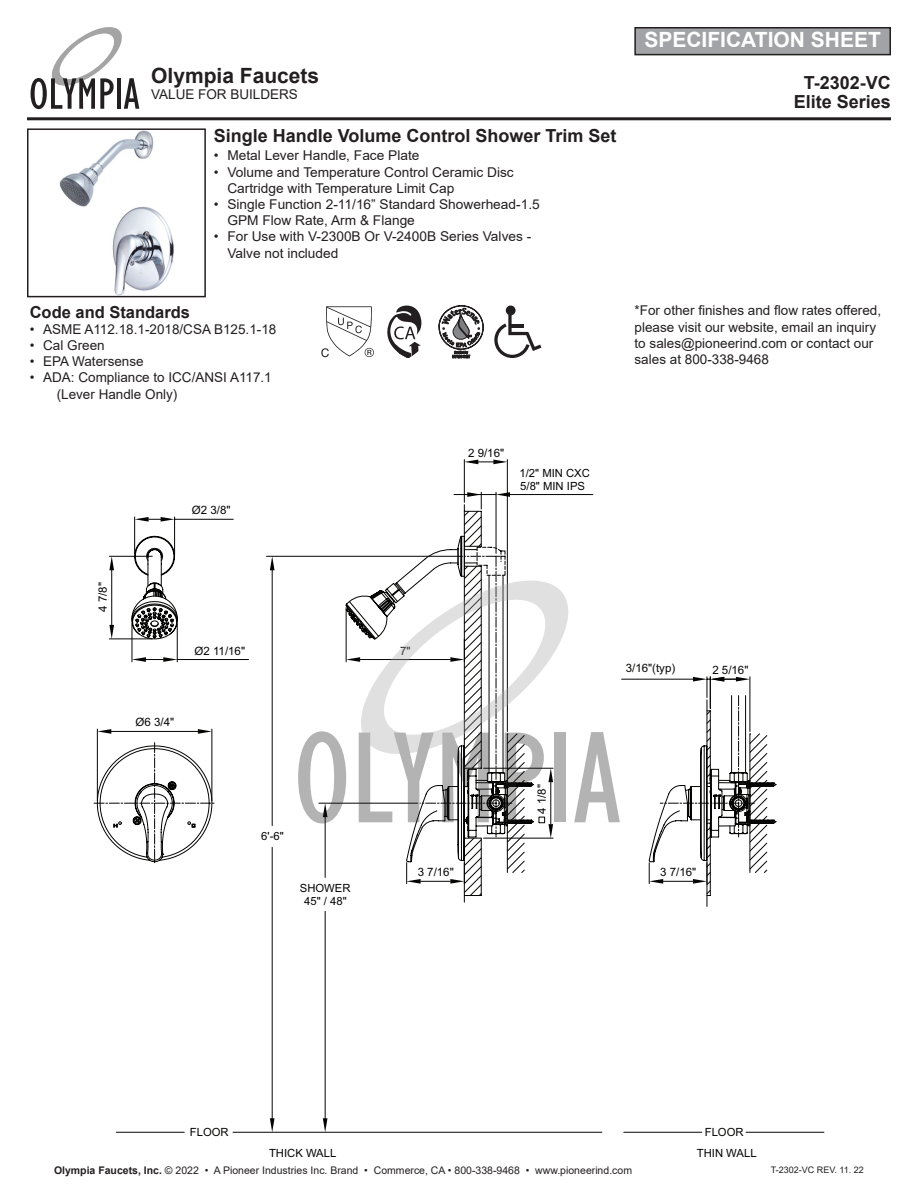
<style>
.page{position:relative;width:918px;height:1188px;background:#fff}
.page>*{position:absolute;margin:0;border:0;box-sizing:border-box;transform-origin:0 0}
.t1{font:700 21px "Arial";color:#fff}
.t2{font:700 21px "Arial";color:#231f20}
.t3{font:700 18px "Arial";color:#231f20}
.t4{font:700 16.5px "Arial";color:#231f20}
.t5{font:13.5px/16.2px "Arial";color:#231f20}
.t6{font:11.55px "Arial";color:#040503}
.t7{font:11.25px/13.5px "Arial";color:#040503}
.t8{font:10.5px "Arial";color:#231f20}
.t9{font:9px "Arial";color:#231f20}
.s1{font-weight:700}
</style>
<div class="page">
<svg style="left:493px;top:460px;width:14px;height:4px"></svg>
<svg style="left:464px;top:460px;width:14px;height:4px"></svg>
<hr style="left:506px;top:494px;width:87px;height:1px;background:#040503">
<svg style="left:454px;top:492px;width:56px;height:20px"></svg>
<hr style="left:116px;top:1132px;width:68px;height:1px;background:#040503">
<hr style="left:624px;top:1132px;width:78px;height:1px;background:#040503">
<hr style="left:325px;top:911px;width:1px;height:212px;background:#040503">
<svg style="left:323px;top:1118px;width:4px;height:14px"></svg>
<hr style="left:272px;top:847px;width:1px;height:276px;background:#040503">
<svg style="left:270px;top:1118px;width:5px;height:14px"></svg>
<hr style="left:233px;top:1132px;width:369px;height:1px;background:#040503">
<hr style="left:746px;top:1132px;width:78px;height:1px;background:#040503">
<hr style="left:134px;top:517px;width:1px;height:37px;background:#040503">
<hr style="left:174px;top:517px;width:1px;height:37px;background:#040503">
<hr style="left:175px;top:519px;width:58px;height:1px;background:#040503">
<svg style="left:135px;top:517px;width:40px;height:5px"></svg>
<svg style="left:31px;top:27px;width:108px;height:82px"></svg>
<hr style="left:27px;top:117px;width:864px;height:3px;background:#231f20">
<img style="left:59px;top:131px;width:115px;height:163px">
<div style="left:27px;top:128px;width:179px;height:169px;border:2px solid #231f20"></div>
<div style="left:635px;top:28px;width:255px;height:27px;background:#a1a3a6"></div>
<div style="left:634px;top:27px;width:257px;height:28px;border:2px solid #231f20"></div>
<svg style="left:94px;top:534px;width:683px;height:362px"></svg>
<svg style="left:387px;top:306px;width:34px;height:52px"></svg>
<svg style="left:321px;top:306px;width:53px;height:51px"></svg>
<svg style="left:439px;top:306px;width:44px;height:52px"></svg>
<svg style="left:494px;top:314px;width:47px;height:44px"></svg>
<div style="left:506px;top:306px;width:10px;height:9px;background:#231f20;border-radius:50%"></div>
<p class="t2" style="left:151px;top:61px;width:170px">Olympia Faucets</p>
<p class="t5" style="left:151px;top:87px;width:148px">VALUE FOR BUILDERS</p>
<p class="t3" style="left:214px;top:123px;width:404px">Single Handle Volume Control Shower Trim Set</p>
<p class="t5" style="left:214px;top:147px;width:207px">• Metal Lever Handle, Face Plate</p>
<p class="t5" style="left:227px;top:164px;width:288px;text-indent:-14px">• Volume and Temperature Control Ceramic Disc<br>Cartridge with Temperature Limit Cap</p>
<p class="t5" style="left:227px;top:196px;width:314px;text-indent:-14px">• Single Function 2-11/16” Standard Showerhead-1.5<br>GPM Flow Rate, Arm &amp; Flange</p>
<p class="t5" style="left:227px;top:228px;width:306px;text-indent:-14px">• For Use with V-2300B Or V-2400B Series Valves -<br>Valve not included</p>
<p class="t1" style="left:644px;top:25px;width:238px">SPECIFICATION SHEET</p>
<p class="t3" style="left:804px;top:70px;width:89px">T-2302-VC</p>
<p class="t3" style="left:794px;top:89px;width:99px">Elite Series</p>
<p class="t4" style="left:30px;top:300px;width:162px">Code and Standards</p>
<p class="t5" style="left:30px;top:321px;width:248px">• ASME A112.18.1-2018/CSA B125.1-18</p>
<p class="t5" style="left:30px;top:337px;width:77px">• Cal Green</p>
<p class="t5" style="left:30px;top:353px;width:116px">• EPA Watersense</p>
<p class="t5" style="left:57px;top:369px;width:217px;text-indent:-27px">• ADA: Compliance to ICC/ANSI A117.1 (Lever Handle Only)</p>
<p class="t6" style="left:192px;top:502px;width:40px">Ø2 3/8"</p>
<p class="t6" style="left:468px;top:445px;width:38px">2 9/16"</p>
<p class="t7" style="left:520px;top:466px;width:72px">1/2" MIN CXC<br>5/8" MIN IPS</p>
<p class="t5" style="left:635px;top:302px;width:248px">*For other finishes and flow rates offered, please visit our website, email an inquiry to sales@pioneerind.com or contact our sales at 800-338-9468</p>
<p class="t6" style="left:95px;top:612px;width:31px;rotate:-90deg">4 7/8"</p>
<p class="t6" style="left:194px;top:643px;width:52px">Ø2 11/16"</p>
<p class="t6" style="left:136px;top:714px;width:40px">Ø6 3/4"</p>
<p class="t7" style="left:261px;top:829px;width:24px">6'-6"</p>
<p class="t6" style="left:400px;top:643px;width:12px">7"</p>
<p class="t6" style="left:534px;top:814px;width:31px;rotate:-90deg">4 1/8"</p>
<p class="t6" style="left:626px;top:660px;width:51px">3/16"(typ)</p>
<p class="t6" style="left:712px;top:662px;width:38px">2 5/16"</p>
<p class="t7" style="left:300px;top:881px;width:52px;text-align:center">SHOWER<br>45" / 48"</p>
<p class="t6" style="left:418px;top:864px;width:38px">3 7/16"</p>
<p class="t6" style="left:660px;top:864px;width:38px">3 7/16"</p>
<p class="t7" style="left:190px;top:1125px;width:40px">FLOOR</p>
<p class="t7" style="left:705px;top:1125px;width:40px">FLOOR</p>
<p class="t7" style="left:269px;top:1147px;width:69px">THICK WALL</p>
<p class="t7" style="left:697px;top:1146px;width:61px">THIN WALL</p>
<p class="t8" style="left:54px;top:1163px;width:580px"><span class="s1">Olympia Faucets, Inc.</span> © 2022 • A Pioneer Industries Inc. Brand • Commerce, CA • 800-338-9468 • www.pioneerind.com</p>
<p class="t9" style="left:771px;top:1164px;width:95px">T-2302-VC REV. 11. 22</p>
</div>
